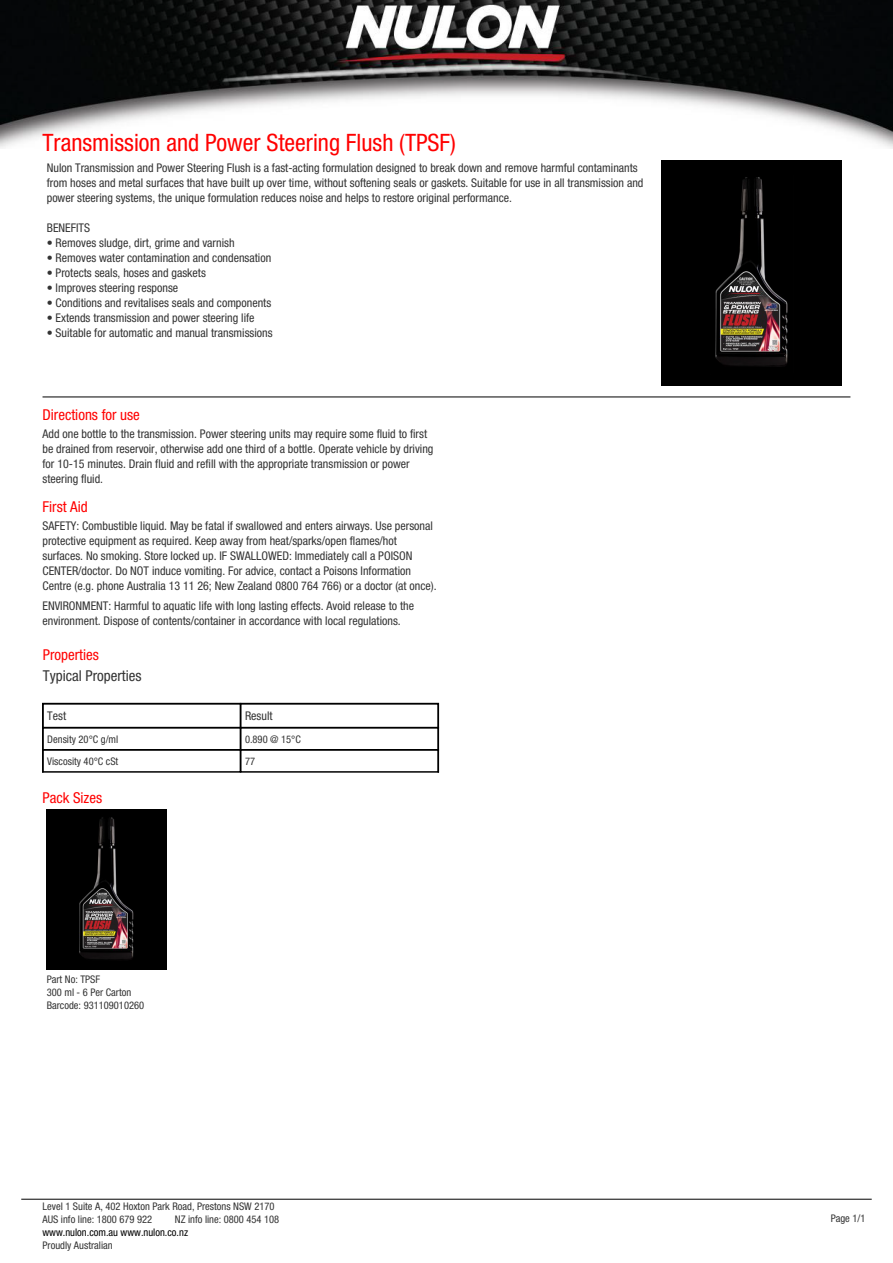
<style>
.page{position:relative;width:893px;height:1263px;background:#fff}
.page>*{position:absolute;margin:0;border:0;box-sizing:border-box;transform-origin:0 0}
.t1{font:condensed 24px "Helvetica Neue";color:#f00}
.t2{font:condensed 15px "Helvetica Neue";color:#f00}
.t3{font:condensed 15px "Helvetica Neue";color:#333}
.t4{font:condensed 12px/15px "Helvetica Neue";color:#333}
.t5{font:condensed 10.5px/13.2px "Helvetica Neue";color:#333}
.t6{font:condensed 10.5px "Helvetica Neue";color:#000}
</style>
<div class="page">
<img style="left:0;top:0;width:893px;height:149px">
<img style="left:662px;top:161px;width:180px;height:225px">
<hr style="left:43px;top:396px;width:807px;height:1px;background:#000">
<img style="left:47px;top:810px;width:120px;height:160px">
<hr style="left:21px;top:1199px;width:851px;height:1px;background:#000">
<div style="left:240px;top:749px;width:199px;height:24px;border:2px solid #000"></div>
<div style="left:42px;top:749px;width:199px;height:24px;border:2px solid #000"></div>
<div style="left:240px;top:727px;width:199px;height:23px;border:2px solid #000"></div>
<div style="left:42px;top:727px;width:199px;height:23px;border:2px solid #000"></div>
<div style="left:240px;top:703px;width:199px;height:25px;border:2px solid #000"></div>
<div style="left:42px;top:703px;width:199px;height:25px;border:2px solid #000"></div>
<h1 class="t1" style="left:43px;top:128px;width:415px">Transmission and Power Steering Flush (TPSF)</h1>
<p class="t4" style="left:47px;top:161px;width:598px">Nulon Transmission and Power Steering Flush is a fast-acting formulation designed to break down and remove harmful contaminants from hoses and metal surfaces that have built up over time, without softening seals or gaskets. Suitable for use in all transmission and power steering systems, the unique formulation reduces noise and helps to restore original performance.</p>
<p class="t4" style="left:47px;top:221px;width:45px">BENEFITS</p>
<p class="t4" style="left:47px;top:236px;width:189px">• Removes sludge, dirt, grime and varnish</p>
<p class="t4" style="left:47px;top:251px;width:226px">• Removes water contamination and condensation</p>
<p class="t4" style="left:47px;top:266px;width:161px">• Protects seals, hoses and gaskets</p>
<p class="t4" style="left:47px;top:281px;width:133px">• Improves steering response</p>
<p class="t4" style="left:47px;top:296px;width:226px">• Conditions and revitalises seals and components</p>
<p class="t4" style="left:47px;top:311px;width:209px">• Extends transmission and power steering life</p>
<p class="t4" style="left:47px;top:326px;width:227px">• Suitable for automatic and manual transmissions</p>
<p class="t2" style="left:43px;top:406px;width:99px">Directions for use</p>
<p class="t4" style="left:43px;top:426px;width:392px">Add one bottle to the transmission. Power steering units may require some fluid to first be drained from reservoir, otherwise add one third of a bottle. Operate vehicle by driving for 10-15 minutes. Drain fluid and refill with the appropriate transmission or power steering fluid.</p>
<p class="t2" style="left:43px;top:498px;width:47px">First Aid</p>
<p class="t4" style="left:43px;top:518px;width:396px">SAFETY: Combustible liquid. May be fatal if swallowed and enters airways. Use personal protective equipment as required. Keep away from heat/sparks/open flames/hot surfaces. No smoking. Store locked up. IF SWALLOWED: Immediately call a POISON CENTER/doctor. Do NOT induce vomiting. For advice, contact a Poisons Information Centre (e.g. phone Australia 13 11 26; New Zealand 0800 764 766) or a doctor (at once).</p>
<p class="t4" style="left:43px;top:598px;width:373px">ENVIRONMENT: Harmful to aquatic life with long lasting effects. Avoid release to the environment. Dispose of contents/container in accordance with local regulations.</p>
<p class="t2" style="left:43px;top:646px;width:58px">Properties</p>
<p class="t3" style="left:43px;top:667px;width:100px">Typical Properties</p>
<p class="t4" style="left:47px;top:708px;width:20px">Test</p>
<p class="t4" style="left:245px;top:708px;width:29px">Result</p>
<p class="t5" style="left:47px;top:732px;width:73px">Density 20°C g/ml</p>
<p class="t5" style="left:245px;top:732px;width:57px">0.890 @ 15°C</p>
<p class="t5" style="left:47px;top:754px;width:73px">Viscosity 40°C cSt</p>
<p class="t5" style="left:245px;top:754px;width:12px">77</p>
<p class="t2" style="left:43px;top:789px;width:61px">Pack Sizes</p>
<p class="t5" style="left:47px;top:972px;width:99px">Part No: TPSF<br>300 ml - 6 Per Carton<br>Barcode: 931109010260</p>
<p class="t5" style="left:43px;top:1199px;width:234px">Level 1 Suite A, 402 Hoxton Park Road, Prestons NSW 2170<br>AUS info line: 1800 679 922</p>
<p class="t5" style="left:175px;top:1212px;width:106px">NZ info line: 0800 454 108</p>
<p class="t6" style="left:43px;top:1226px;width:147px">www.nulon.com.au www.nulon.co.nz</p>
<p class="t5" style="left:43px;top:1238px;width:72px">Proudly Australian</p>
<p class="t5" style="left:831px;top:1212px;width:36px">Page 1/1</p>
</div>
